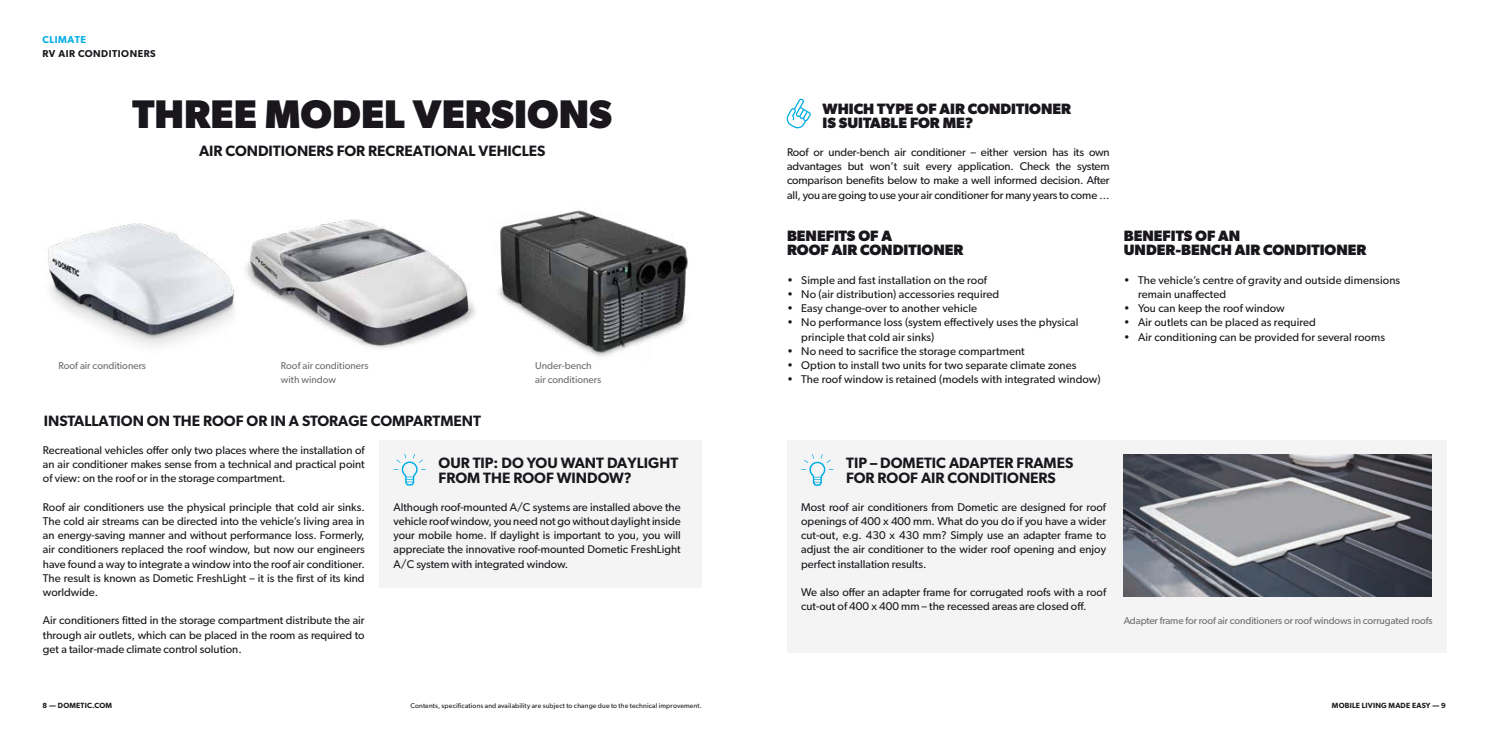
<style>
.page{position:relative;width:1489px;height:745px;background:#fff}
.page>*{position:absolute;margin:0;border:0;box-sizing:border-box;transform-origin:0 0}
.t1{font:700 40px "Gibson";color:#1a171c}
.t2{font:600 15px/15px "Gibson";color:#1a171c}
.t3{font:700 15px/14.1px "Gibson";color:#1a171c}
.t4{font:11.25px/14.1px "Gibson";color:#1a171c;text-align:justify}
.t5{font:10px/14.1px "Gibson";letter-spacing:-.01em;color:#6d6e70}
.t6{font:600 10px "Gibson";letter-spacing:.05em;color:#1a171c}
.t7{font:600 10px "Gibson";letter-spacing:.05em;color:#00ace5}
.t8{font:600 7.5px "Gibson";letter-spacing:.025em;color:#1a171c}
.t9{font:6.88px "Gibson";letter-spacing:.02em;color:#1a171c}
</style>
<div class="page">
<div style="left:379px;top:439px;width:323px;height:148px;background:#f4f4f5"></div>
<svg style="left:393px;top:454px;width:33px;height:31px"></svg>
<div style="left:787px;top:439px;width:659px;height:213px;background:#f4f4f5"></div>
<img style="left:1123px;top:454px;width:307px;height:141px">
<svg style="left:801px;top:454px;width:32px;height:31px"></svg>
<svg style="left:786px;top:99px;width:24px;height:29px"></svg>
<img style="left:48px;top:223px;width:187px;height:124px">
<img style="left:245px;top:220px;width:230px;height:128px">
<img style="left:498px;top:210px;width:190px;height:147px">
<p class="t7" style="left:43px;top:33px;width:45px">CLIMATE</p>
<p class="t6" style="left:43px;top:47px;width:115px">RV AIR CONDITIONERS</p>
<h1 class="t1" style="left:132px;top:90px;width:481px">THREE MODEL VERSIONS</h1>
<h2 class="t2" style="left:199px;top:143px;width:348px">AIR CONDITIONERS FOR RECREATIONAL VEHICLES</h2>
<p class="t5" style="left:59px;top:358px;width:89px">Roof air conditioners</p>
<p class="t5" style="left:281px;top:358px;width:89px">Roof air conditioners with window</p>
<h2 class="t2" style="left:44px;top:412px;width:438px">INSTALLATION ON THE ROOF OR IN A STORAGE COMPARTMENT</h2>
<p class="t5" style="left:535px;top:358px;width:68px">Under-bench air conditioners</p>
<p class="t4" style="left:43px;top:442px;width:323px">Recreational vehicles offer only two places where the installation of an air conditioner makes sense from a technical and practical point of view: on the roof or in the storage compartment.</p>
<p class="t4" style="left:43px;top:499px;width:323px">Roof air conditioners use the physical principle that cold air sinks.<br>The cold air streams can be directed into the vehicle’s living area in an energy-saving manner and without performance loss. Formerly, air conditioners replaced the roof window, but now our engineers have found a way to integrate a window into the roof air conditioner.<br>The result is known as Dometic FreshLight – it is the first of its kind worldwide.</p>
<p class="t4" style="left:43px;top:613px;width:323px">Air conditioners fitted in the storage compartment distribute the air through air outlets, which can be placed in the room as required to get a tailor-made climate control solution.</p>
<h2 class="t2" style="left:438px;top:455px;width:241px">OUR TIP: DO YOU WANT DAYLIGHT<br>FROM THE ROOF WINDOW?</h2>
<p class="t4" style="left:393px;top:499px;width:289px">Although roof-mounted A/C systems are installed above the vehicle roof window, you need not go without daylight inside your mobile home. If daylight is important to you, you will appreciate the innovative roof-mounted Dometic FreshLight A/C system with integrated window.</p>
<h2 class="t3" style="left:822px;top:101px;width:250px">WHICH TYPE OF AIR CONDITIONER<br>IS SUITABLE FOR ME?</h2>
<p class="t4" style="left:787px;top:145px;width:324px">Roof or under-bench air conditioner – either version has its own advantages but won’t suit every application. Check the system comparison benefits below to make a well informed decision. After all, you are going to use your air conditioner for many years to come …</p>
<h2 class="t3" style="left:787px;top:228px;width:178px">BENEFITS OF A<br>ROOF AIR CONDITIONER</h2>
<p class="t4" style="left:787px;top:272px;width:201px">• Simple and fast installation on the roof</p>
<p class="t4" style="left:787px;top:287px;width:214px">• No (air distribution) accessories required</p>
<p class="t4" style="left:787px;top:301px;width:191px">• Easy change-over to another vehicle</p>
<p class="t4" style="left:801px;top:315px;width:279px;text-indent:-14px">• No performance loss (system effectively uses the physical principle that cold air sinks)</p>
<p class="t4" style="left:787px;top:343px;width:239px">• No need to sacrifice the storage compartment</p>
<p class="t4" style="left:787px;top:357px;width:291px">• Option to install two units for two separate climate zones</p>
<p class="t4" style="left:787px;top:372px;width:315px">• The roof window is retained (models with integrated window)</p>
<h2 class="t3" style="left:1123px;top:228px;width:244px">BENEFITS OF AN<br>UNDER-BENCH AIR CONDITIONER</h2>
<p class="t4" style="left:1137px;top:272px;width:264px;text-indent:-14px">• The vehicle’s centre of gravity and outside dimensions remain unaffected</p>
<p class="t4" style="left:1123px;top:301px;width:162px">• You can keep the roof window</p>
<p class="t4" style="left:1123px;top:315px;width:194px">• Air outlets can be placed as required</p>
<p class="t4" style="left:1123px;top:329px;width:263px">• Air conditioning can be provided for several rooms</p>
<h2 class="t2" style="left:846px;top:455px;width:228px">TIP – DOMETIC ADAPTER FRAMES<br>FOR ROOF AIR CONDITIONERS</h2>
<p class="t4" style="left:801px;top:499px;width:306px">Most roof air conditioners from Dometic are designed for roof openings of 400 x 400 mm. What do you do if you have a wider cut-out, e.g. 430 x 430 mm? Simply use an adapter frame to adjust the air conditioner to the wider roof opening and enjoy perfect installation results.</p>
<p class="t4" style="left:801px;top:584px;width:306px">We also offer an adapter frame for corrugated roofs with a roof cut-out of 400 x 400 mm – the recessed areas are closed off.</p>
<p class="t5" style="left:1123px;top:613px;width:310px">Adapter frame for roof air conditioners or roof windows in corrugated roofs</p>
<p class="t8" style="left:43px;top:701px;width:71px">8 — DOMETIC.COM</p>
<p class="t9" style="left:410px;top:701px;width:293px">Contents, specifications and availability are subject to change due to the technical improvement.</p>
<p class="t8" style="left:1331px;top:701px;width:115px">MOBILE LIVING MADE EASY — 9</p>
</div>
